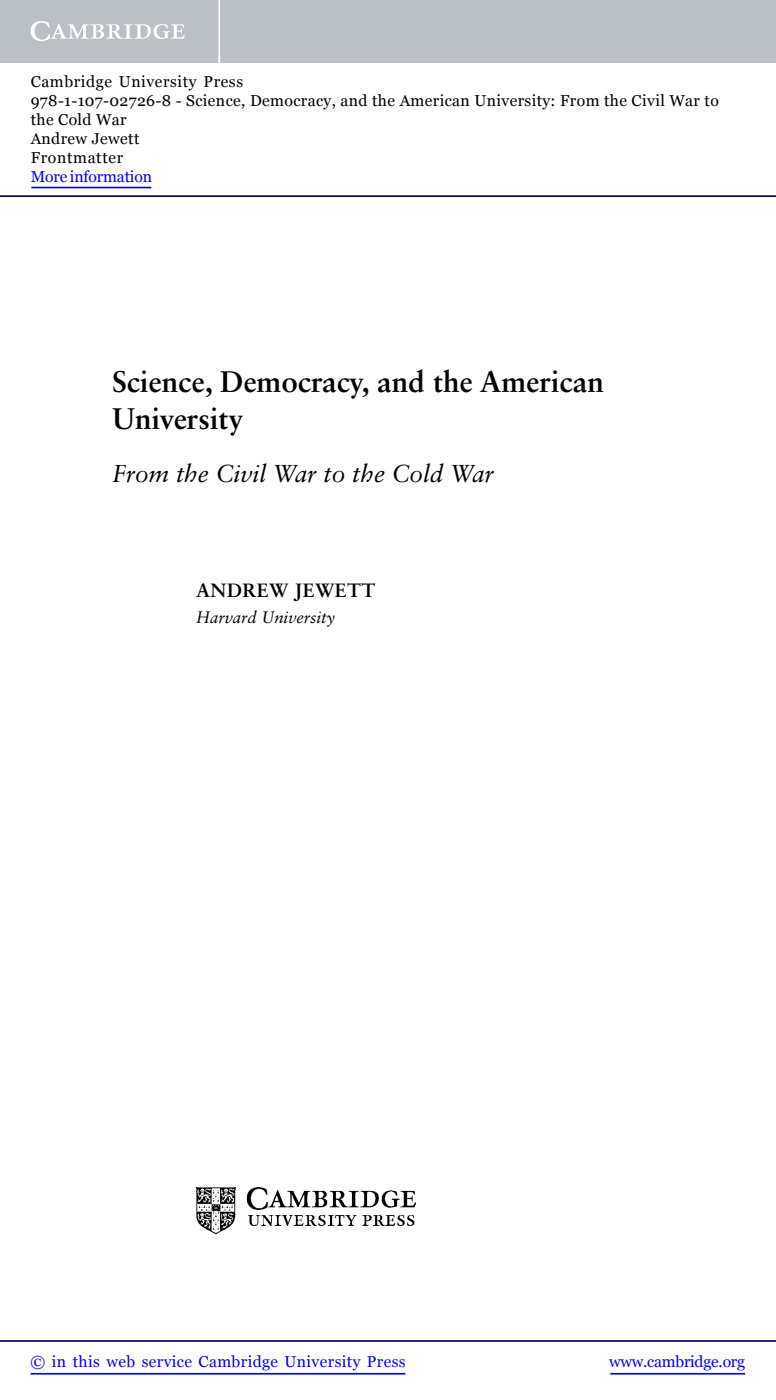
<style>
.page{position:relative;width:776px;height:1400px;background:#fff}
.page>*{position:absolute;margin:0;border:0;box-sizing:border-box;transform-origin:0 0}
.t1{font:700 29.75px/36.8px "Sabon LT Std";color:#000}
.t2{font:italic 24.5px "Sabon LT Std";color:#000}
.t3{font:700 19.25px "Sabon LT Std";letter-spacing:.025em;color:#000}
.t4{font:italic 16.62px "Sabon LT Std";color:#000}
.t5{font:15.75px/18.9px "Georgia";letter-spacing:.025em;color:#000}
.t6{font:15.75px "Georgia";letter-spacing:.025em;color:#00f}
.t7{font:15.75px "Georgia";letter-spacing:-.015em;color:#00f}
.t8{font:15.75px "Georgia";letter-spacing:-.01em;color:#00f}
</style>
<div class="page">
<img style="left:196px;top:1188px;width:219px;height:46px">
<div style="left:0;top:0;width:775px;height:63px;background:#bac0c6"></div>
<svg style="left:31px;top:21px;width:154px;height:20px"></svg>
<hr style="left:218px;top:0;width:2px;height:63px;background:#fff">
<hr style="left:0;top:195px;width:775px;height:2px;background:#150666">
<hr style="left:610px;top:1373px;width:134px;height:2px;background:#00f">
<hr style="left:0;top:1340px;width:775px;height:2px;background:#150666">
<hr style="left:31px;top:1373px;width:374px;height:2px;background:#00f">
<hr style="left:31px;top:187px;width:120px;height:1px;background:#00f">
<p class="t5" style="left:31px;top:72px;width:689px">Cambridge University Press<br>978-1-107-02726-8 - Science, Democracy, and the American University: From the Civil War to the Cold War<br>Andrew Jewett<br>Frontmatter</p>
<p class="t8" style="left:31px;top:167px;width:123px">More information</p>
<p class="t1" style="left:112px;top:363px;width:493px">Science, Democracy, and the American<br>University</p>
<p class="t2" style="left:112px;top:459px;width:383px">From the Civil War to the Cold War</p>
<p class="t3" style="left:196px;top:579px;width:181px">And rew Jewett</p>
<p class="t4" style="left:196px;top:608px;width:140px">Harvard University</p>
<p class="t6" style="left:31px;top:1352px;width:376px">© in this web service Cambridge University Press</p>
<p class="t7" style="left:608px;top:1352px;width:137px">www.cambridge.org</p>
</div>
